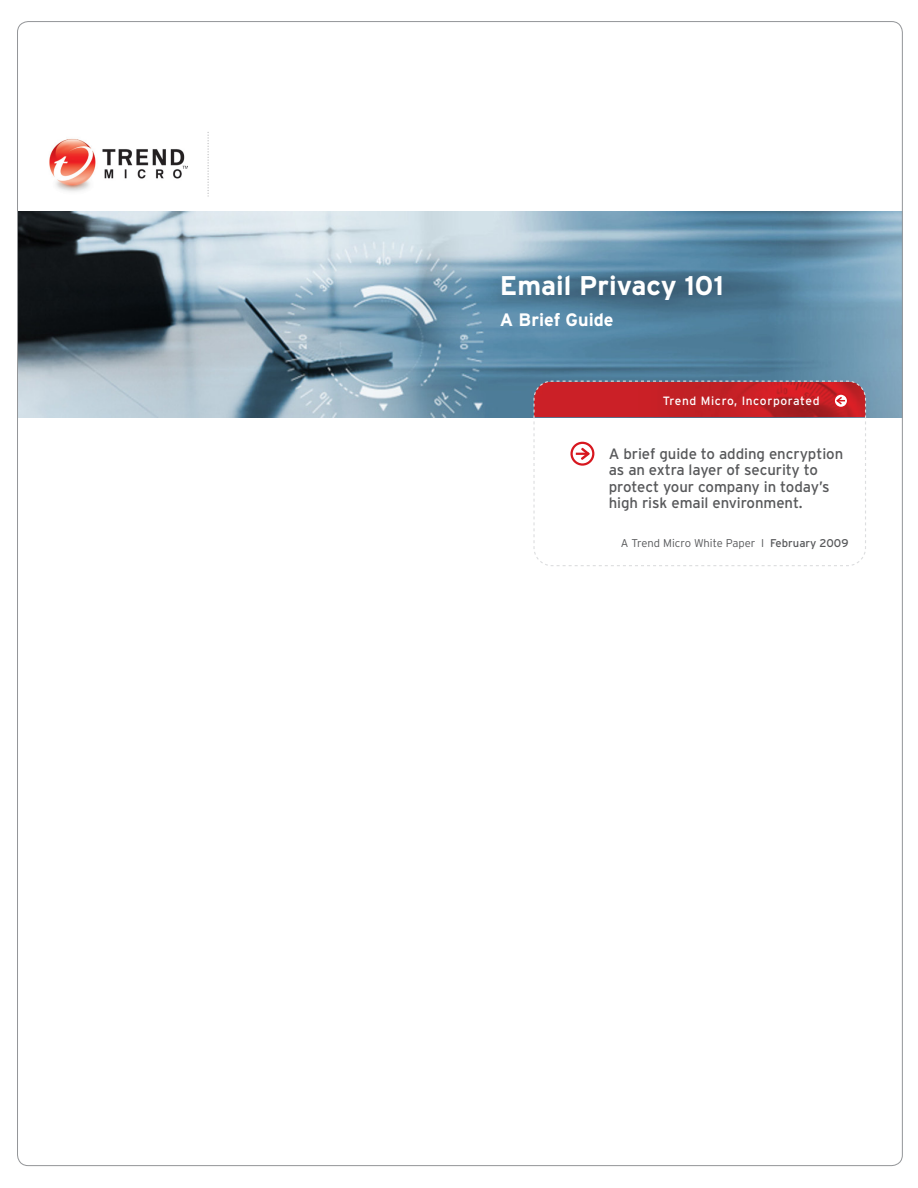
<style>
.page{position:relative;width:918px;height:1188px;background:#fff}
.page>*{position:absolute;margin:0;border:0;box-sizing:border-box;transform-origin:0 0}
.t1{font:700 27px "Interstate";color:#fff}
.t2{font:700 18px "Interstate";color:#fff}
.t3{font:15px/16.5px "Interstate";letter-spacing:-.005em;color:#57585a}
.t4{font:12px "Interstate";letter-spacing:.05em;color:#fff}
.t5{font:300 11.25px "Interstate";color:#57585a}
.s1{font-weight:400}
</style>
<div class="page">
<img style="left:19px;top:211px;width:882px;height:206px">
<svg style="left:208px;top:132px;width:1px;height:65px"></svg>
<img style="left:49px;top:138px;width:138px;height:54px">
<svg style="left:533px;top:380px;width:333px;height:186px"></svg>
<svg style="left:557px;top:380px;width:310px;height:165px"></svg>
<p class="t1" style="left:500px;top:270px;width:225px">Email Privacy 101</p>
<p class="t2" style="left:500px;top:310px;width:115px">A Brief Guide</p>
<p class="t4" style="left:663px;top:394px;width:158px">Trend Micro, Incorporated</p>
<p class="t3" style="left:609px;top:445px;width:236px">A brief guide to adding encryption as an extra layer of security to protect your company in today’s high risk email environment.</p>
<p class="t5" style="left:621px;top:536px;width:229px">A Trend Micro White Paper I <span class="s1">February 2009</span></p>
</div>
